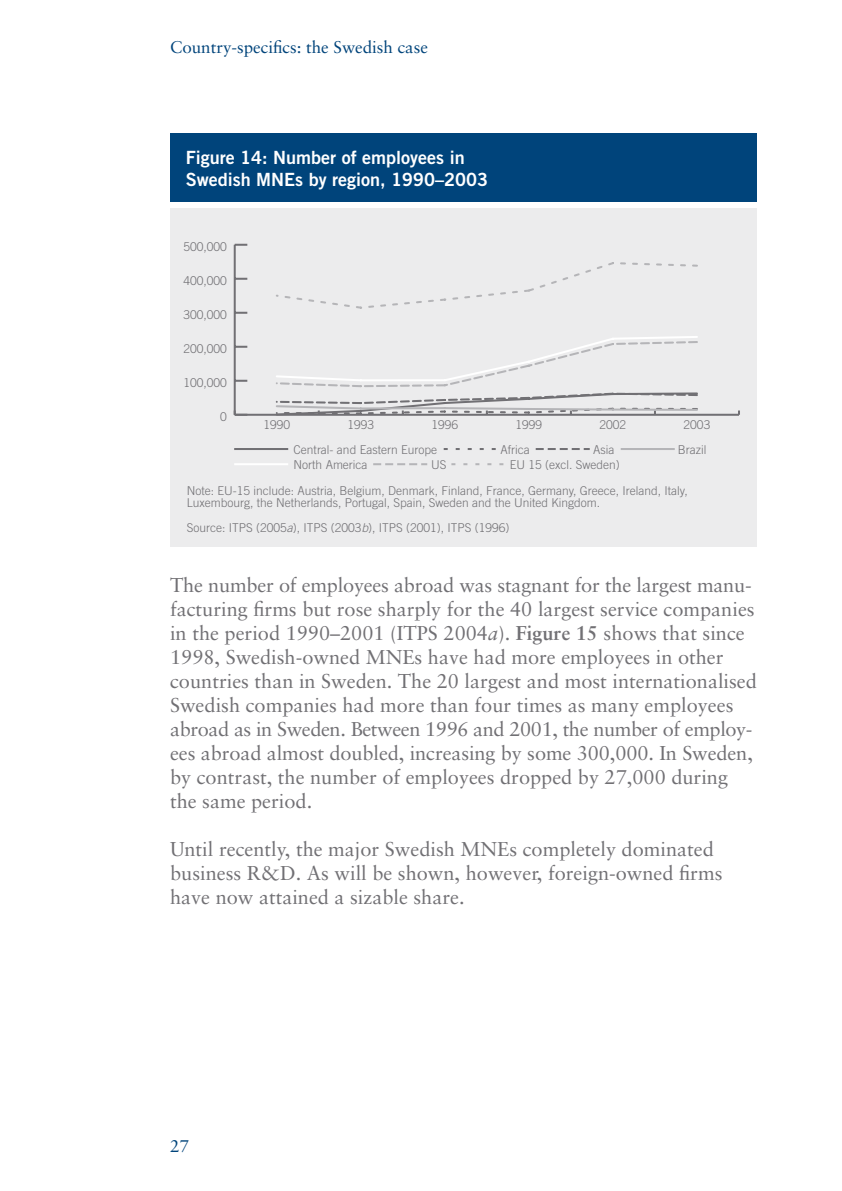
<style>
.page{position:relative;width:842px;height:1191px;background:#fff}
.page>*{position:absolute;margin:0;border:0;box-sizing:border-box;transform-origin:0 0}
.t1{font:20px/24px "Sabon";color:#717074}
.t2{font:18.2px/21.8px "Trade Gothic Bold Two";color:#fff}
.t3{font:17px "Sabon";color:#00447b}
.t4{font:300 12.2px/12.2px "Trade Gothic";color:#717074}
.s1{font-style:italic}
.s2{font-weight:700}
</style>
<div class="page">
<div style="left:170px;top:208px;width:587px;height:339px;background:#ececed"></div>
<div style="left:170px;top:133px;width:587px;height:69px;background:#00447b"></div>
<hr style="left:235px;top:414px;width:504px;height:2px;background:#717074">
<hr style="left:234px;top:245px;width:2px;height:170px;background:#717074">
<svg style="left:234px;top:410px;width:13px;height:6px"></svg>
<svg style="left:236px;top:380px;width:11px;height:2px"></svg>
<svg style="left:236px;top:346px;width:11px;height:2px"></svg>
<svg style="left:236px;top:312px;width:11px;height:2px"></svg>
<svg style="left:236px;top:278px;width:11px;height:2px"></svg>
<svg style="left:235px;top:244px;width:12px;height:2px"></svg>
<svg style="left:275px;top:336px;width:424px;height:80px"></svg>
<svg style="left:276px;top:262px;width:422px;height:47px"></svg>
<svg style="left:444px;top:448px;width:52px;height:2px"></svg>
<svg style="left:536px;top:448px;width:54px;height:2px"></svg>
<hr style="left:621px;top:448px;width:54px;height:2px;background:#b5b5b8">
<hr style="left:234px;top:448px;width:54px;height:2px;background:#717074">
<svg style="left:373px;top:463px;width:54px;height:2px"></svg>
<svg style="left:451px;top:463px;width:53px;height:2px"></svg>
<hr style="left:234px;top:463px;width:54px;height:2px;background:#fff">
<p class="t3" style="left:170px;top:40px;width:259px">Country-specifics: the Swedish case</p>
<p class="t2" style="left:186px;top:148px;width:304px">Figure 14: Number of employees in<br>Swedish MNEs by region, 1990–2003</p>
<p class="t4" style="left:183px;top:241px;width:45px">500,000</p>
<p class="t4" style="left:183px;top:275px;width:45px">400,000</p>
<p class="t4" style="left:183px;top:309px;width:45px">300,000</p>
<p class="t4" style="left:183px;top:343px;width:45px">200,000</p>
<p class="t4" style="left:183px;top:377px;width:45px">100,000</p>
<p class="t4" style="left:220px;top:411px;width:8px">0</p>
<p class="t4" style="left:263px;top:420px;width:28px">1990</p>
<p class="t4" style="left:347px;top:420px;width:28px">1993</p>
<p class="t4" style="left:431px;top:420px;width:28px">1996</p>
<p class="t4" style="left:515px;top:420px;width:28px">1999</p>
<p class="t4" style="left:600px;top:420px;width:28px">2002</p>
<p class="t4" style="left:684px;top:420px;width:28px">2003</p>
<p class="t4" style="left:294px;top:444px;width:145px">Central- and Eastern Europe</p>
<p class="t4" style="left:500px;top:444px;width:31px">Africa</p>
<p class="t4" style="left:593px;top:444px;width:23px">Asia</p>
<p class="t4" style="left:678px;top:444px;width:30px">Brazil</p>
<p class="t4" style="left:294px;top:459px;width:75px">North America</p>
<p class="t4" style="left:431px;top:459px;width:17px">US</p>
<p class="t4" style="left:510px;top:459px;width:112px">EU 15 (excl. Sweden)</p>
<p class="t4" style="left:187px;top:486px;width:502px">Note: EU-15 include: Austria, Belgium, Denmark, Finland, France, Germany, Greece, Ireland, Italy,<br>Luxembourg, the Netherlands, Portugal, Spain, Sweden and the United Kingdom.</p>
<p class="t4" style="left:187px;top:522px;width:324px">Source: ITPS (2005<span class="s1">a</span>), ITPS (2003<span class="s1">b</span>), ITPS (2001), ITPS (1996)</p>
<p class="t1" style="left:170px;top:575px;width:588px">The number of employees abroad was stagnant for the largest manu&shy;facturing firms but rose sharply for the 40 largest service companies in the period 1990–2001 (ITPS 2004<span class="s1">a</span>). <span class="s2">Figure 15</span> shows that since 1998, Swedish-owned MNEs have had more employees in other countries than in Sweden. The 20 largest and most internationalised Swedish companies had more than four times as many employees abroad as in Sweden. Between 1996 and 2001, the number of employ&shy;ees abroad almost doubled, increasing by some 300,000. In Sweden, by contrast, the number of employees dropped by 27,000 during the same period.</p>
<p class="t1" style="left:170px;top:839px;width:554px">Until recently, the major Swedish MNEs completely dominated business R&amp;D. As will be shown, however, foreign-owned firms have now attained a sizable share.</p>
<p class="t3" style="left:170px;top:1139px;width:20px">27</p>
</div>
